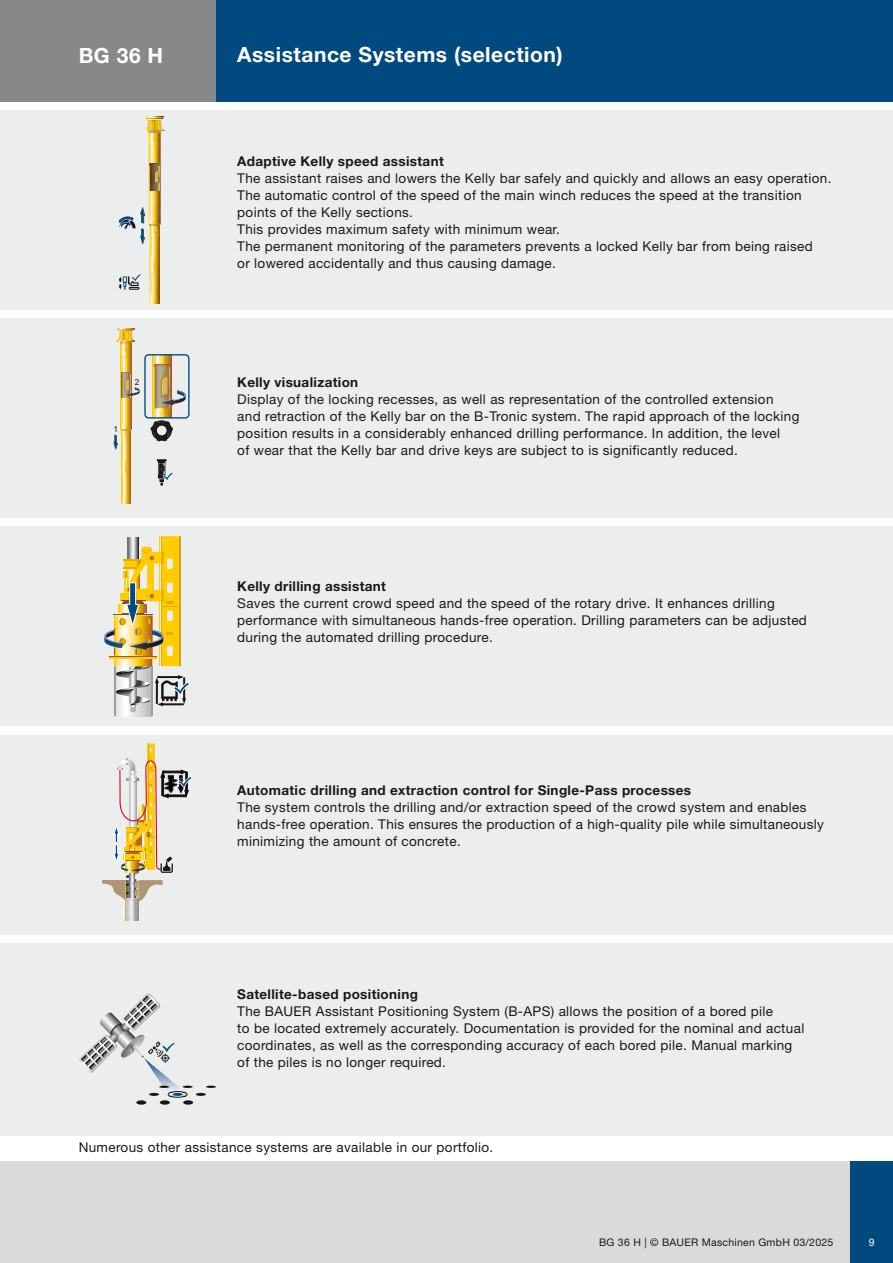
<style>
.page{position:relative;width:893px;height:1263px;background:#fff}
.page>*{position:absolute;margin:0;border:0;box-sizing:border-box;transform-origin:0 0}
.t1{font:700 21px "Helvetica Neue LT Pro";letter-spacing:.025em;color:#fff}
.t2{font:13.5px/17px "Helvetica Neue LT Pro";letter-spacing:.025em;color:#1a171c}
.t3{font:700 13.5px "Helvetica Neue LT Pro";letter-spacing:.025em;color:#1a171c}
.t4{font:10.5px "Helvetica Neue LT Pro";letter-spacing:.025em;color:#1a171c}
.t5{font:10.5px "Helvetica Neue LT Pro";color:#fff}
.t6{font:8.25px "Arial";color:#1a171c}
</style>
<div class="page">
<div style="left:0;top:1161px;width:850px;height:102px;background:#d9dadb"></div>
<div style="left:850px;top:1161px;width:43px;height:102px;background:#004a80"></div>
<div style="left:0;top:0;width:216px;height:102px;background:#87888a"></div>
<hr style="left:0;top:0;width:1px;height:102px;background:#004a80">
<div style="left:216px;top:0;width:677px;height:102px;background:#004a80"></div>
<div style="left:0;top:943px;width:893px;height:193px;background:#eceded"></div>
<div style="left:0;top:735px;width:893px;height:200px;background:#eceded"></div>
<div style="left:0;top:110px;width:893px;height:200px;background:#eceded"></div>
<div style="left:0;top:526px;width:893px;height:200px;background:#eceded"></div>
<div style="left:0;top:318px;width:893px;height:200px;background:#eceded"></div>
<svg style="left:113px;top:329px;width:77px;height:174px"></svg>
<img style="left:154px;top:1073px;width:32px;height:13px">
<div style="left:136px;top:1100px;width:10px;height:5px;background:#1a171c;border-radius:50%"></div>
<div style="left:183px;top:1100px;width:10px;height:5px;background:#1a171c;border-radius:50%"></div>
<div style="left:160px;top:1100px;width:10px;height:5px;background:#1a171c;border-radius:50%"></div>
<svg style="left:149px;top:1086px;width:67px;height:11px"></svg>
<svg style="left:79px;top:993px;width:95px;height:80px"></svg>
<svg style="left:102px;top:743px;width:90px;height:178px"></svg>
<svg style="left:115px;top:713px;width:36px;height:3px"></svg>
<hr style="left:114px;top:666px;width:1px;height:50px;background:#9c9e9f">
<hr style="left:151px;top:666px;width:1px;height:50px;background:#9c9e9f">
<svg style="left:104px;top:536px;width:86px;height:177px"></svg>
<svg style="left:119px;top:117px;width:45px;height:186px"></svg>
<h1 class="t1" style="left:79px;top:42px;width:86px">BG 36 H</h1>
<h1 class="t1" style="left:237px;top:41px;width:327px">Assistance Systems (selection)</h1>
<p class="t6" style="left:113px;top:423px;width:6px">1</p>
<p class="t6" style="left:135px;top:376px;width:6px">2</p>
<p class="t3" style="left:237px;top:153px;width:208px">Adaptive Kelly speed assistant</p>
<p class="t2" style="left:237px;top:169px;width:596px">The assistant raises and lowers the Kelly bar safely and quickly and allows an easy operation.<br>The automatic control of the speed of the main winch reduces the speed at the transition points of the Kelly sections.<br>This provides maximum safety with minimum wear.<br>The permanent monitoring of the parameters prevents a locked Kelly bar from being raised<br>or lowered accidentally and thus causing damage.</p>
<p class="t3" style="left:237px;top:374px;width:123px">Kelly visualization</p>
<p class="t2" style="left:237px;top:390px;width:564px">Display of the locking recesses, as well as representation of the controlled extension and retraction of the Kelly bar on the B-Tronic system. The rapid approach of the locking position results in a considerably enhanced drilling performance. In addition, the level<br>of wear that the Kelly bar and drive keys are subject to is significantly reduced.</p>
<p class="t3" style="left:237px;top:578px;width:150px">Kelly drilling assistant</p>
<p class="t2" style="left:237px;top:594px;width:571px">Saves the current crowd speed and the speed of the rotary drive. It enhances drilling performance with simultaneous hands-free operation. Drilling parameters can be adjusted during the automated drilling procedure.</p>
<p class="t3" style="left:237px;top:782px;width:455px">Automatic drilling and extraction control for Single-Pass processes</p>
<p class="t2" style="left:237px;top:799px;width:588px">The system controls the drilling and/or extraction speed of the crowd system and enables hands-free operation. This ensures the production of a high-quality pile while simultaneously minimizing the amount of concrete.</p>
<p class="t3" style="left:237px;top:986px;width:182px">Satellite-based positioning</p>
<p class="t2" style="left:237px;top:1003px;width:569px">The BAUER Assistant Positioning System (B-APS) allows the position of a bored pile<br>to be located extremely accurately. Documentation is provided for the nominal and actual coordinates, as well as the corresponding accuracy of each bored pile. Manual marking of the piles is no longer required.</p>
<p class="t2" style="left:79px;top:1138px;width:416px">Numerous other assistance systems are available in our portfolio.</p>
<p class="t4" style="left:599px;top:1236px;width:236px">BG 36 H | © BAUER Maschinen GmbH 03/2025</p>
<p class="t5" style="left:869px;top:1236px;width:7px">9</p>
</div>
